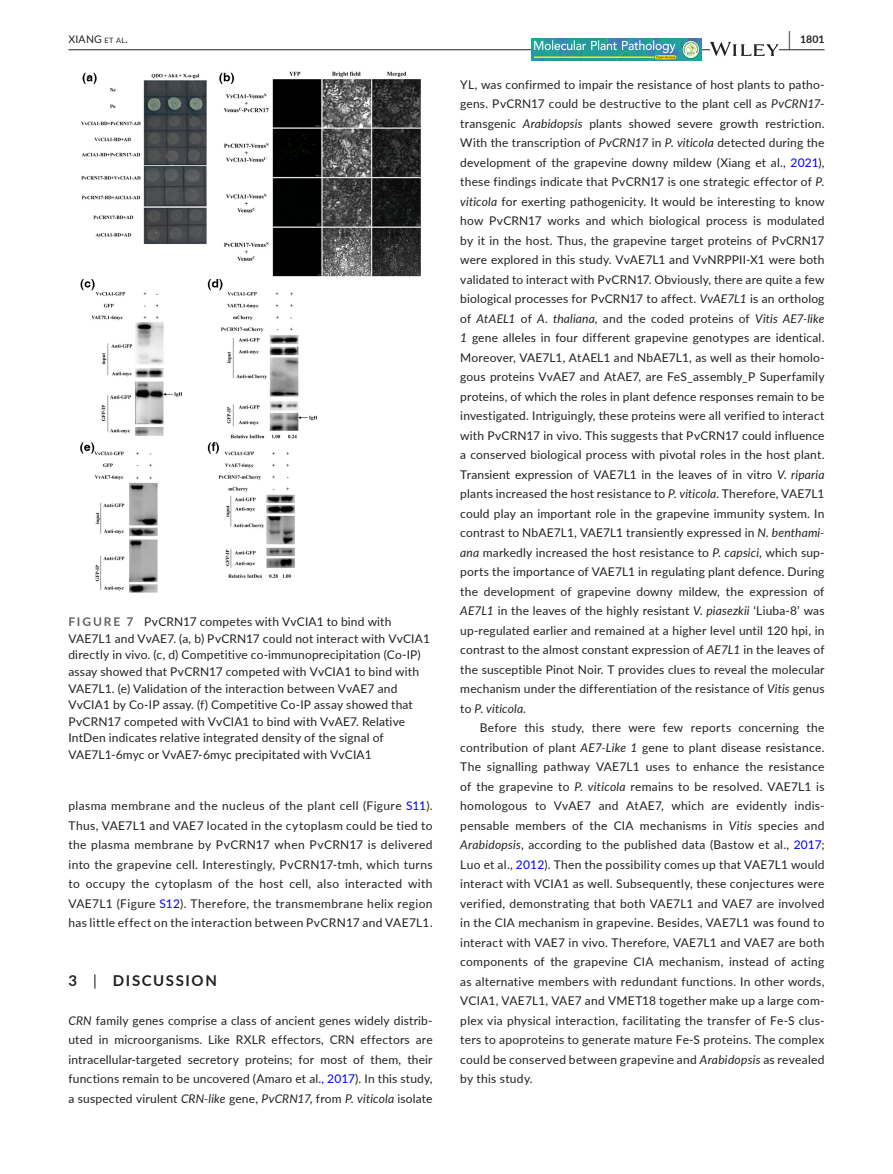
<style>
.page{position:relative;width:893px;height:1174px;background:#fff}
.page>*{position:absolute;margin:0;border:0;box-sizing:border-box;transform-origin:0 0}
.t1{font:700 15px "Lato";letter-spacing:.11em;color:#231f20}
.t2{font:12px/19.5px "Lato";letter-spacing:.015em;color:#231f20;text-align:justify}
.t3{font:10.5px "Lato";letter-spacing:.025em;color:#231f20}
.t4{font:700 10.5px "Lato";color:#231f20}
.s1{font-size:7.35px}
.s2{font-size:19.5px}
.s3{font-weight:700;color:#636366}
.s4{color:#00f}
.s5{font-weight:400}
.s6{font-style:italic}
</style>
<div class="page">
<hr style="left:68px;top:49px;width:756px;height:1px;background:#231f20">
<img style="left:531px;top:38px;width:170px;height:22px">
<svg style="left:710px;top:42px;width:69px;height:14px"></svg>
<img style="left:80px;top:71px;width:341px;height:522px">
<p class="t3" style="left:68px;top:31px;width:61px">XIANG <span class="s1">et al</span>.</p>
<p class="t4" style="left:789px;top:31px;width:37px"><span class="s2">|</span> 1801</p>
<p class="t2" style="left:68px;top:613px;width:363px;line-height:16.5px;text-align:left"><span class="s3">FIGURE 7</span> PvCRN17 competes with VvCIA1 to bind with VAE7L1 and VvAE7. (a, b) PvCRN17 could not interact with VvCIA1 directly in vivo. (c, d) Competitive co-immunoprecipitation (Co-IP) assay showed that PvCRN17 competed with VvCIA1 to bind with VAE7L1. (e) Validation of the interaction between VvAE7 and VvCIA1 by Co-IP assay. (f) Competitive Co-IP assay showed that PvCRN17 competed with VvCIA1 to bind with VvAE7. Relative IntDen indicates relative integrated density of the signal of VAE7L1-6myc or VvAE7-6myc precipitated with VvCIA1</p>
<p class="t2" style="left:68px;top:795px;width:366px">plasma membrane and the nucleus of the plant cell (Figure <span class="s4">S11</span>).<br>Thus, VAE7L1 and VAE7 located in the cytoplasm could be tied to the plasma membrane by PvCRN17 when PvCRN17 is delivered into the grapevine cell. Interestingly, PvCRN17-tmh, which turns to occupy the cytoplasm of the host cell, also interacted with VAE7L1 (Figure <span class="s4">S12</span>). Therefore, the transmembrane helix region has little effect on the interaction between PvCRN17 and VAE7L1.</p>
<p class="t1" style="left:68px;top:969px;width:150px">3 <span class="s5">|</span> DISCUSSION</p>
<p class="t2" style="left:68px;top:1010px;width:366px"><span class="s6">CRN</span> family genes comprise a class of ancient genes widely distrib&shy;uted in microorganisms. Like RXLR effectors, CRN effectors are intracellular-targeted secretory proteins; for most of them, their functions remain to be uncovered (Amaro et al., <span class="s4">2017</span>). In this study, a suspected virulent <span class="s6">CRN-like</span> gene, <span class="s6">PvCRN17</span>, from <span class="s6">P. viticola</span> isolate</p>
<p class="t2" style="left:460px;top:74px;width:366px">YL, was confirmed to impair the resistance of host plants to patho&shy;gens. PvCRN17 could be destructive to the plant cell as <span class="s6">PvCRN17</span>- transgenic <span class="s6">Arabidopsis</span> plants showed severe growth restriction.<br>With the transcription of <span class="s6">PvCRN17</span> in <span class="s6">P. viticola</span> detected during the development of the grapevine downy mildew (Xiang et al., <span class="s4">2021</span>), these findings indicate that PvCRN17 is one strategic effector of <span class="s6">P. viticola</span> for exerting pathogenicity. It would be interesting to know how PvCRN17 works and which biological process is modulated by it in the host. Thus, the grapevine target proteins of PvCRN17 were explored in this study. VvAE7L1 and VvNRPPII-X1 were both validated to interact with PvCRN17. Obviously, there are quite a few biological processes for PvCRN17 to affect. <span class="s6">VvAE7L1</span> is an ortholog of <span class="s6">AtAEL1</span> of <span class="s6">A. thaliana</span>, and the coded proteins of <span class="s6">Vitis AE7-like 1</span> gene alleles in four different grapevine genotypes are identical.<br>Moreover, VAE7L1, AtAEL1 and NbAE7L1, as well as their homolo&shy;gous proteins VvAE7 and AtAE7, are FeS_assembly_P Superfamily proteins, of which the roles in plant defence responses remain to be investigated. Intriguingly, these proteins were all verified to interact with PvCRN17 in vivo. This suggests that PvCRN17 could influence a conserved biological process with pivotal roles in the host plant.<br>Transient expression of VAE7L1 in the leaves of in vitro <span class="s6">V. riparia </span>plants increased the host resistance to <span class="s6">P. viticola</span>. Therefore, VAE7L1 could play an important role in the grapevine immunity system. In contrast to NbAE7L1, VAE7L1 transiently expressed in <span class="s6">N. benthami&shy;ana</span> markedly increased the host resistance to <span class="s6">P. capsici</span>, which sup&shy;ports the importance of VAE7L1 in regulating plant defence. During the development of grapevine downy mildew, the expression of <span class="s6">AE7L1</span> in the leaves of the highly resistant <span class="s6">V. piasezkii</span> ‘Liuba-8’ was up-regulated earlier and remained at a higher level until 120 hpi, in contrast to the almost constant expression of <span class="s6">AE7L1</span> in the leaves of the susceptible Pinot Noir. T provides clues to reveal the molecular mechanism under the differentiation of the resistance of <span class="s6">Vitis</span> genus to <span class="s6">P. viticola</span>.</p>
<p class="t2" style="left:460px;top:717px;width:366px;text-indent:20px">Before this study, there were few reports concerning the contribution of plant <span class="s6">AE7-Like 1</span> gene to plant disease resistance.<br>The signalling pathway VAE7L1 uses to enhance the resistance of the grapevine to <span class="s6">P. viticola</span> remains to be resolved. VAE7L1 is homologous to VvAE7 and AtAE7, which are evidently indis&shy;pensable members of the CIA mechanisms in <span class="s6">Vitis</span> species and <span class="s6">Arabidopsis</span>, according to the published data (Bastow et al., <span class="s4">2017</span>; Luo et al., <span class="s4">2012</span>). Then the possibility comes up that VAE7L1 would interact with VCIA1 as well. Subsequently, these conjectures were verified, demonstrating that both VAE7L1 and VAE7 are involved in the CIA mechanism in grapevine. Besides, VAE7L1 was found to interact with VAE7 in vivo. Therefore, VAE7L1 and VAE7 are both components of the grapevine CIA mechanism, instead of acting as alternative members with redundant functions. In other words, VCIA1, VAE7L1, VAE7 and VMET18 together make up a large com&shy;plex via physical interaction, facilitating the transfer of Fe-S clus&shy;ters to apoproteins to generate mature Fe-S proteins. The complex could be conserved between grapevine and <span class="s6">Arabidopsis</span> as revealed by this study.</p>
</div>
